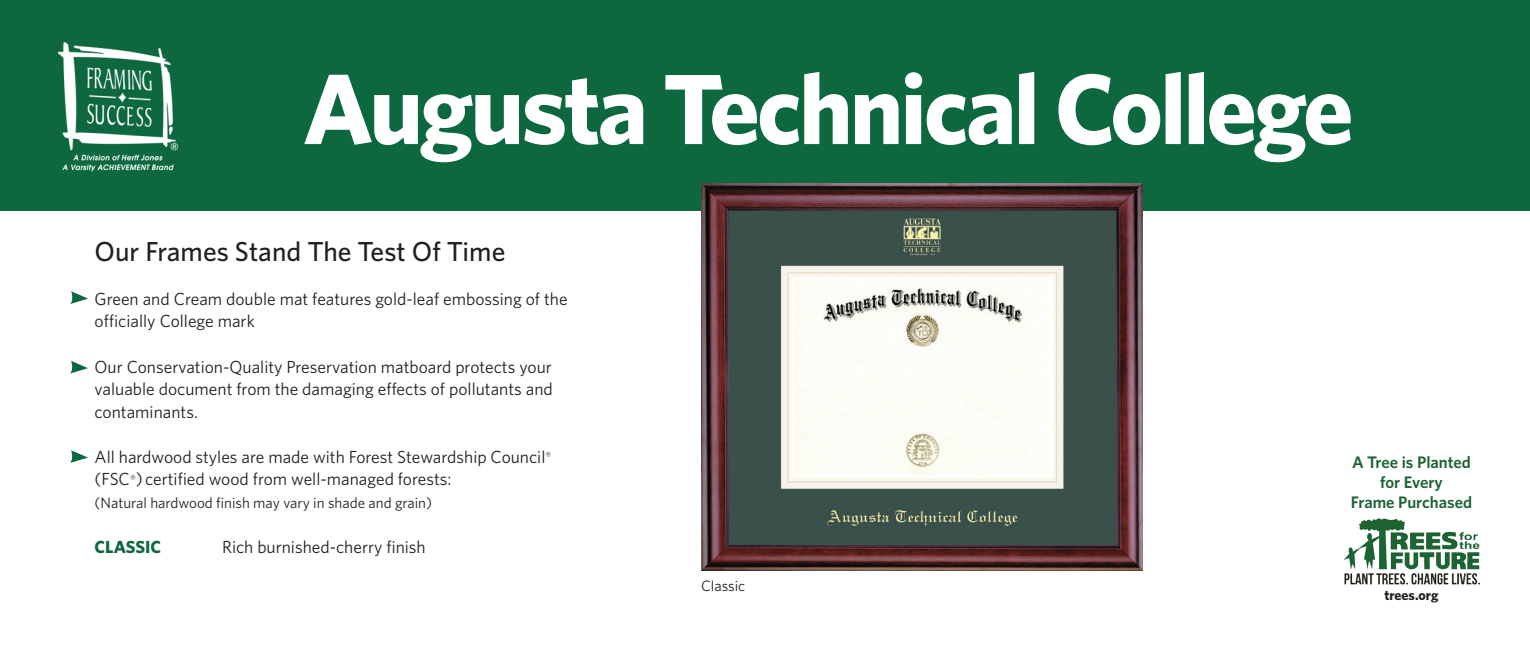
<style>
.page{position:relative;width:1530px;height:659px;background:#fff}
.page>*{position:absolute;margin:0;border:0;box-sizing:border-box;transform-origin:0 0}
.t1{font:700 100px "Whitney";letter-spacing:-.03em;color:#fff}
.t2{font:500 27.5px "Whitney";color:#231f20}
.t3{font:17.5px/22.5px "Whitney";color:#231f20}
.t4{font:700 17.5px "Whitney";color:#0d6840}
.t5{font:600 16.75px "Whitney";color:#1d6332}
.t6{font:15px "Whitney";color:#231f20}
.t7{font:700 14px "Whitney";color:#231f20}
</style>
<div class="page">
<div style="left:0;top:0;width:1530px;height:210px;background:#0d6840"></div>
<svg style="left:70px;top:291px;width:18px;height:13px"></svg>
<svg style="left:70px;top:361px;width:18px;height:12px"></svg>
<svg style="left:70px;top:450px;width:18px;height:13px"></svg>
<img style="left:702px;top:184px;width:440px;height:387px">
<img style="left:59px;top:43px;width:120px;height:129px">
<img style="left:1343px;top:518px;width:138px;height:67px">
<p class="t1" style="left:303px;top:42px;width:1052px">Augusta Technical College</p>
<p class="t2" style="left:95px;top:234px;width:412px">Our Frames Stand The Test Of Time</p>
<p class="t3" style="left:95px;top:287px;width:475px">Green and Cream double mat features gold-leaf embossing of the officially College mark</p>
<p class="t3" style="left:95px;top:355px;width:460px;text-align:justify">Our Conservation-Quality Preservation matboard protects your valuable document from the damaging effects of pollutants and contaminants.</p>
<p class="t3" style="left:95px;top:445px;width:458px">All hardwood styles are made with Forest Stewardship Council<sup>®</sup></p>
<p class="t3" style="left:95px;top:467px;width:358px">(FSC<sup>®</sup>) certified wood from well-managed forests:</p>
<p class="t6" style="left:95px;top:492px;width:339px">(Natural hardwood finish may vary in shade and grain)</p>
<p class="t4" style="left:95px;top:535px;width:68px">CLASSIC</p>
<p class="t3" style="left:222px;top:535px;width:205px">Rich burnished-cherry finish</p>
<p class="t6" style="left:701px;top:576px;width:46px">Classic</p>
<p class="t5" style="left:1352px;top:450px;width:120px">A Tree is Planted</p>
<p class="t5" style="left:1380px;top:470px;width:64px">for Every</p>
<p class="t5" style="left:1351px;top:490px;width:123px">Frame Purchased</p>
<p class="t7" style="left:1384px;top:585px;width:56px">trees.org</p>
</div>
